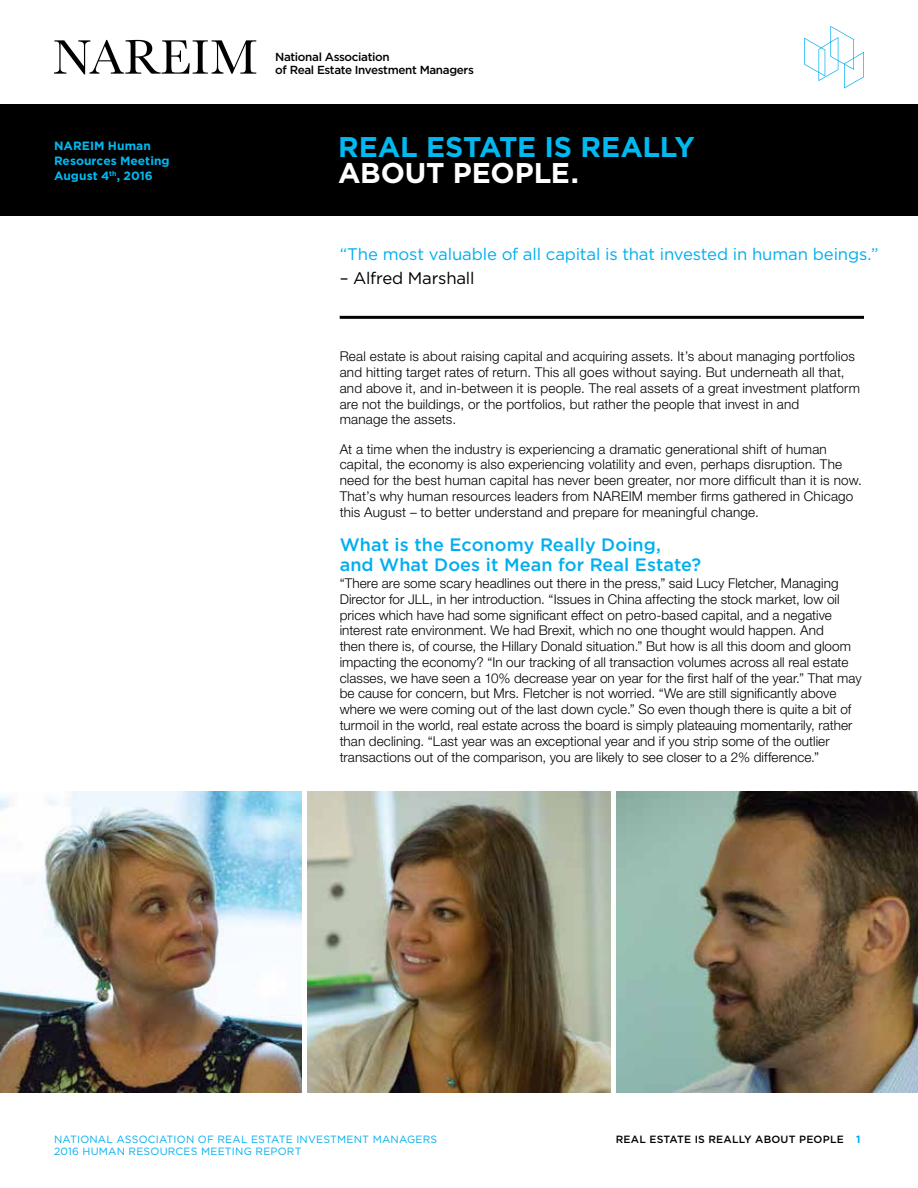
<style>
.page{position:relative;width:918px;height:1188px;background:#fff}
.page>*{position:absolute;margin:0;border:0;box-sizing:border-box;transform-origin:0 0}
.t1{font:700 28.5px "Gotham";color:#00b9f1}
.t2{font:700 28.5px "Gotham";letter-spacing:-.005em;color:#fff}
.t3{font:500 18px/20.2px "Gotham";letter-spacing:.005em;color:#00aeef}
.t4{font:16.8px "Gotham";letter-spacing:-.01em;color:#00aeef}
.t5{font:16.8px "Gotham";letter-spacing:-.015em;color:#000}
.t6{font:300 13.5px/15.8px "Helvetica Neue";letter-spacing:.005em;color:#000}
.t7{font:700 12px/14.7px "Gotham";letter-spacing:.005em;color:#00b9f1}
.t8{font:500 11.7px/13.6px "Gotham";letter-spacing:-.03em;color:#000}
.t9{font:10.5px/12.6px "Gotham";letter-spacing:.02em;color:#00aeef}
.t10{font:500 10.5px "Gotham";letter-spacing:.02em;color:#000}
.s1{font-weight:700;color:#00aeef}
</style>
<div class="page">
<svg style="left:804px;top:26px;width:60px;height:62px"></svg>
<svg style="left:54px;top:40px;width:202px;height:34px"></svg>
<div style="left:0;top:104px;width:918px;height:112px;background:#000"></div>
<hr style="left:340px;top:316px;width:524px;height:3px;background:#000">
<img style="left:308px;top:792px;width:302px;height:301px">
<img style="left:0;top:792px;width:301px;height:301px">
<img style="left:617px;top:792px;width:301px;height:301px">
<p class="t7" style="left:54px;top:138px;width:117px">NAREIM Human<br>Resources Meeting<br>August 4<sup>th</sup>, 2016</p>
<p class="t8" style="left:275px;top:50px;width:200px">National Association<br>of Real Estate Investment Managers</p>
<h1 class="t1" style="left:338px;top:131px;width:358px">Real Estate Is Really</h1>
<h1 class="t2" style="left:338px;top:156px;width:243px">About People .</h1>
<p class="t4" style="left:340px;top:244px;width:540px">“The most valuable of all capital is that invested in human beings.”</p>
<p class="t5" style="left:340px;top:269px;width:136px">– Alfred Marshall</p>
<p class="t6" style="left:340px;top:348px;width:522px">Real estate is about raising capital and acquiring assets. It’s about managing portfolios and hitting target rates of return. This all goes without saying. But underneath all that, and above it, and in-between it is people. The real assets of a great investment platform are not the buildings, or the portfolios, but rather the people that invest in and<br>manage the assets.</p>
<p class="t6" style="left:340px;top:441px;width:524px">At a time when the industry is experiencing a dramatic generational shift of human capital, the economy is also experiencing volatility and even, perhaps disruption. The need for the best human capital has never been greater, nor more difficult than it is now.<br>That’s why human resources leaders from NAREIM member firms gathered in Chicago this August – to better understand and prepare for meaningful change.</p>
<h2 class="t3" style="left:340px;top:534px;width:363px">What is the Economy Really Doing,<br>and What Does it Mean for Real Estate?</h2>
<p class="t6" style="left:340px;top:575px;width:524px">“There are some scary headlines out there in the press,” said Lucy Fletcher, Managing Director for JLL, in her introduction. “Issues in China affecting the stock market, low oil prices which have had some significant effect on petro-based capital, and a negative interest rate environment. We had Brexit, which no one thought would happen. And<br>then there is, of course, the Hillary Donald situation.” But how is all this doom and gloom impacting the economy? “In our tracking of all transaction volumes across all real estate classes, we have seen a 10% decrease year on year for the first half of the year.” That may be cause for concern, but Mrs. Fletcher is not worried. “We are still significantly above where we were coming out of the last down cycle.” So even though there is quite a bit of turmoil in the world, real estate across the board is simply plateauing momentarily, rather than declining. “Last year was an exceptional year and if you strip some of the outlier transactions out of the comparison, you are likely to see closer to a 2% difference.”</p>
<p class="t9" style="left:54px;top:1133px;width:385px">National Association of Real Estate Investment Managers<br>2016 HUMAN RESO</p>
<p class="t9" style="left:160px;top:1145px;width:24px">URCES</p>
<p class="t9" style="left:201px;top:1145px;width:8px">MEETI</p>
<p class="t9" style="left:235px;top:1145px;width:67px">NG REPORT</p>
<p class="t10" style="left:616px;top:1133px;width:246px">Real estate is really about people <span class="s1">1</span></p>
</div>
